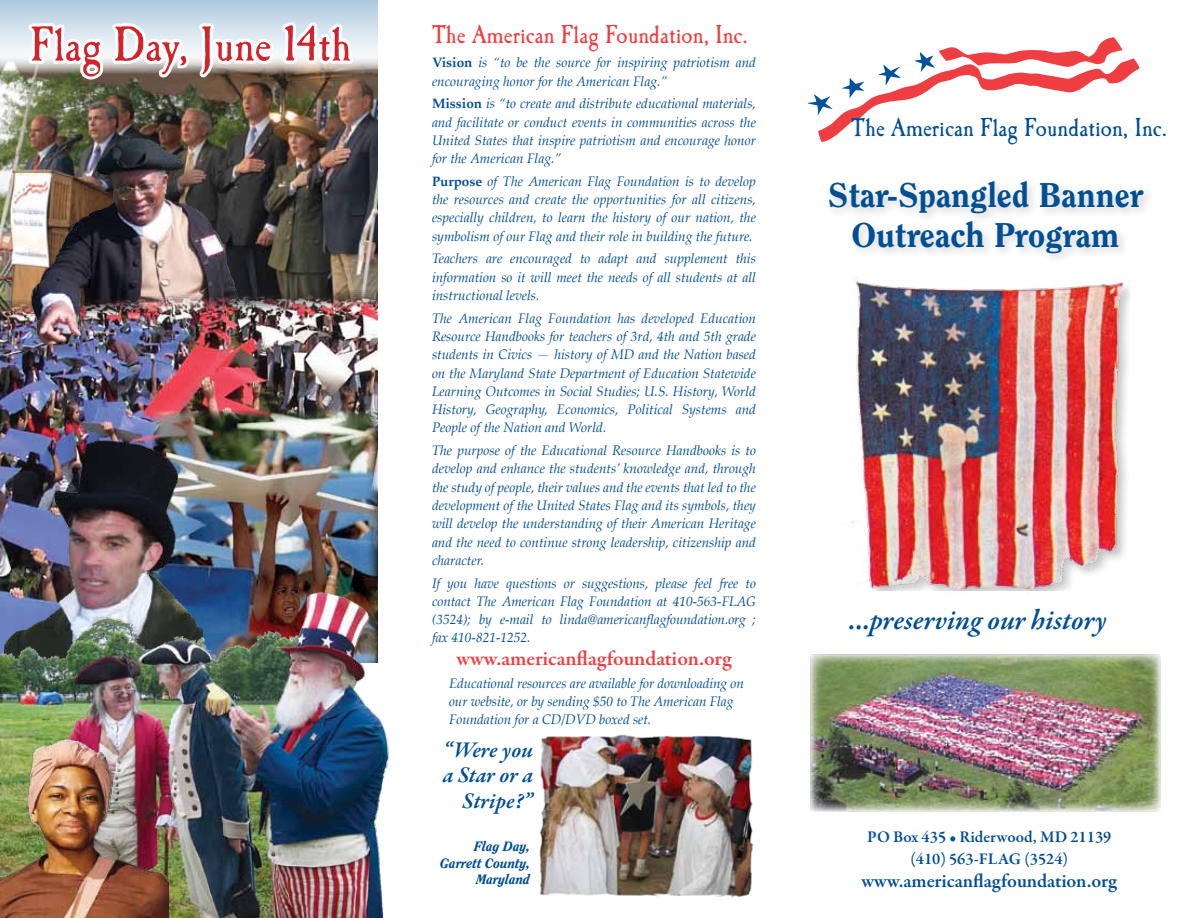
<style>
.page{position:relative;width:1188px;height:918px;background:#fff}
.page>*{position:absolute;margin:0;border:0;box-sizing:border-box;transform-origin:0 0}
.t1{font:51px "Caslon Ant T";color:#d2232a}
.t2{font:800 34.2px/39.6px "Clearface Std";color:#004f93;text-align:center}
.t3{font:italic 600 28.8px "Garamond Premr Pro";letter-spacing:-.005em;color:#004f93}
.t4{font:27px "Caslon Ant T";color:#004f93}
.t5{font:27px "Caslon Ant T";color:#ef3e42}
.t6{font:italic 600 22.8px/25.5px "Garamond Premr Pro";color:#004f93;text-align:right}
.t7{font:600 21px "Garamond Premr Pro";color:#ef3e42}
.t8{font:600 19.5px "Garamond Premr Pro";color:#004f93}
.t9{font:600 16.5px/22.5px "Garamond Premr Pro";color:#004f93;text-align:center}
.t10{font:italic 13.5px/18.3px "Palatino";color:#004f93;text-align:justify}
.t11{font:italic 800 13.5px/16.5px "Clearface Std";color:#004f93;text-align:right}
.s1{font-weight:700;font-style:normal}
</style>
<div class="page">
<svg style="left:0;top:0;width:378px;height:54px;background:#d2e0ed"></svg>
<img style="left:0;top:57px;width:378px;height:232px">
<div style="left:824px;top:177px;width:331px;height:87px;background:#231f20;opacity:.2"></div>
<img style="left:26px;top:0;width:330px;height:289px">
<svg style="left:808px;top:37px;width:332px;height:105px"></svg>
<img style="left:850px;top:277px;width:280px;height:316px">
<img style="left:0;top:289px;width:378px;height:285px">
<div style="left:26px;top:256px;width:66px;height:100px;background:#231f20;opacity:.35"></div>
<img style="left:27px;top:260px;width:55px;height:84px">
<img style="left:152px;top:411px;width:226px;height:163px">
<img style="left:812px;top:656px;width:347px;height:154px">
<img style="left:4px;top:439px;width:198px;height:135px">
<img style="left:539px;top:734px;width:215px;height:164px">
<img style="left:0;top:574px;width:389px;height:344px">
<img style="left:0;top:726px;width:169px;height:192px">
<h1 class="t1" style="left:30px;top:17px;width:323px">Flag Day, June 14th</h1>
<h3 class="t5" style="left:432px;top:20px;width:318px">The American Flag Foundation, Inc.</h3>
<p class="t10" style="left:432px;top:54px;width:325px"><span class="s1">Vision</span> is “to be the source for inspiring patriotism and encouraging honor for the American Flag.”</p>
<p class="t10" style="left:432px;top:95px;width:326px"><span class="s1">Mission</span> is “to create and distribute educational materials, and facilitate or conduct events in communities across the United States that inspire patriotism and encourage honor for the American Flag.”</p>
<p class="t10" style="left:432px;top:172px;width:326px"><span class="s1">Purpose</span> of The American Flag Foundation is to develop the resources and create the opportunities for all citizens, especially children, to learn the history of our nation, the symbolism of our Flag and their role in building the future.</p>
<p class="t10" style="left:432px;top:250px;width:325px">Teachers are encouraged to adapt and supplement this information so it will meet the needs of all students at all instructional levels.</p>
<p class="t10" style="left:432px;top:309px;width:326px">The American Flag Foundation has developed Education Resource Handbooks for teachers of 3rd, 4th and 5th grade students in Civics — history of MD and the Nation based on the Maryland State Department of Education Statewide Learning Outcomes in Social Studies; U.S. History, World History, Geography, Economics, Political Systems and People of the Nation and World.</p>
<p class="t10" style="left:432px;top:441px;width:326px">The purpose of the Educational Resource Handbooks is to develop and enhance the students’ knowledge and, through the study of people, their values and the events that led to the development of the United States Flag and its symbols, they will develop the understanding of their American Heritage and the need to continue strong leadership, citizenship and character.</p>
<p class="t10" style="left:432px;top:574px;width:326px">If you have questions or suggestions, please feel free to contact The American Flag Foundation at 410-563-FLAG (3524); by e-mail to linda@americanflagfoundation.org ; fax 410-821-1252.</p>
<h3 class="t7" style="left:456px;top:645px;width:277px">www.americanflagfoundation.org</h3>
<p class="t10" style="left:449px;top:674px;width:296px;text-align:left">Educational resources are available for downloading on our website, or by sending $50 to The American Flag<br>Foundation for a CD/DVD boxed set.</p>
<h3 class="t6" style="left:443px;top:738px;width:92px">“Were you a Star or a<br>Stripe?”</h3>
<p class="t11" style="left:440px;top:838px;width:91px">Flag Day,<br>Garrett County,<br>Maryland</p>
<h3 class="t4" style="left:851px;top:114px;width:318px">The American Flag Foundation, Inc.</h3>
<h2 class="t2" style="left:828px;top:175px;width:317px">Star-Spangled Banner<br>Outreach Program</h2>
<h3 class="t3" style="left:849px;top:602px;width:259px">...preserving our history</h3>
<p class="t9" style="left:867px;top:826px;width:246px">PO Box 435 • Riderwood, MD 21139 (410) 563-FLAG (3524)</p>
<h3 class="t8" style="left:861px;top:869px;width:257px">www.americanflagfoundation.org</h3>
</div>
